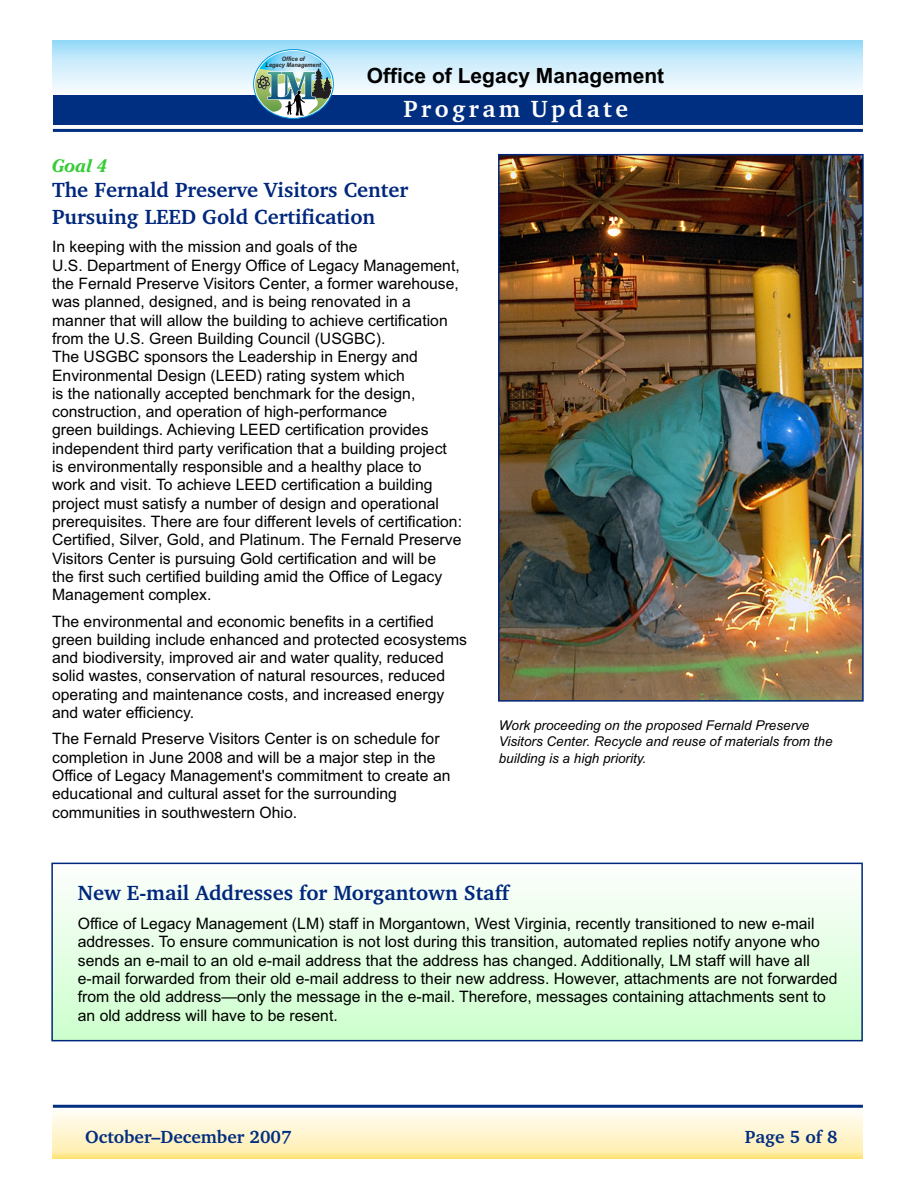
<style>
.page{position:relative;width:918px;height:1188px;background:#fff}
.page>*{position:absolute;margin:0;border:0;box-sizing:border-box;transform-origin:0 0}
.t1{font:700 24px "Charter BT";letter-spacing:.145em;color:#fff}
.t2{font:700 21px/26.2px "Charter BT";color:#00277d}
.t3{font:700 21px "Arial";color:#000}
.t4{font:700 18px "Charter BT";color:#002e80}
.t5{font:italic 700 18px "Cheltenham IT Cby BT";color:#38cc38}
.t6{font:15.75px/18.3px "Arial";color:#000}
.t7{font:italic 13.5px/16.6px "Arial";color:#000}
.t8{font:italic 700 6.15px/5.8px "Arial";color:#231f20;text-align:center;scale:.92 1}
</style>
<div class="page">
<div style="left:52px;top:863px;width:810px;height:178px;background:linear-gradient(to bottom,#fefefe,#cfc)"></div>
<div style="left:51px;top:863px;width:812px;height:178px;border:2px solid #00277d"></div>
<svg style="left:53px;top:1111px;width:810px;height:47px;background:#fff4ca"></svg>
<hr style="left:53px;top:1105px;width:810px;height:3px;background:#002e80">
<div style="left:53px;top:40px;width:810px;height:55px;background:linear-gradient(to bottom,#9ddcf9,#fff)"></div>
<div style="left:53px;top:95px;width:810px;height:30px;background:#002e80"></div>
<hr style="left:53px;top:129px;width:810px;height:3px;background:#002e80">
<svg style="left:253px;top:49px;width:81px;height:70px"></svg>
<img style="left:255px;top:51px;width:77px;height:66px">
<img style="left:501px;top:157px;width:360px;height:542px">
<div style="left:498px;top:154px;width:366px;height:548px;border:2px solid #00277d"></div>
<p class="t8" style="left:266px;top:57px;width:62px">Office of<br>Legacy Management</p>
<h2 class="t3" style="left:367px;top:67px;width:299px">Office of Legacy Management</h2>
<h1 class="t1" style="left:404px;top:98px;width:226px">Program Update</h1>
<p class="t5" style="left:52px;top:158px;width:57px">Goal 4</p>
<h2 class="t2" style="left:52px;top:178px;width:358px">The Fernald Preserve Visitors Center<br>Pursuing LEED Gold Certification</h2>
<p class="t6" style="left:52px;top:239px;width:411px">In keeping with the mission and goals of the<br>U.S. Department of Energy Office of Legacy Management, the Fernald Preserve Visitors Center, a former warehouse, was planned, designed, and is being renovated in a manner that will allow the building to achieve certification from the U.S. Green Building Council (USGBC).<br>The USGBC sponsors the Leadership in Energy and Environmental Design (LEED) rating system which<br>is the nationally accepted benchmark for the design, construction, and operation of high-performance<br>green buildings. Achieving LEED certification provides independent third party verification that a building project is environmentally responsible and a healthy place to<br>work and visit. To achieve LEED certification a building project must satisfy a number of design and operational prerequisites. There are four different levels of certification:<br>Certified, Silver, Gold, and Platinum. The Fernald Preserve Visitors Center is pursuing Gold certification and will be<br>the first such certified building amid the Office of Legacy Management complex.</p>
<p class="t6" style="left:52px;top:613px;width:416px">The environmental and economic benefits in a certified green building include enhanced and protected ecosystems and biodiversity, improved air and water quality, reduced solid wastes, conservation of natural resources, reduced operating and maintenance costs, and increased energy and water efficiency.</p>
<p class="t6" style="left:52px;top:731px;width:400px">The Fernald Preserve Visitors Center is on schedule for completion in June 2008 and will be a major step in the Office of Legacy Management's commitment to create an educational and cultural asset for the surrounding communities in southwestern Ohio.</p>
<p class="t7" style="left:499px;top:718px;width:335px">Work proceeding on the proposed Fernald Preserve<br>Visitors Center. Recycle and reuse of materials from the building is a high priority.</p>
<h2 class="t2" style="left:78px;top:881px;width:433px">New E-mail Addresses for Morgantown Staff</h2>
<p class="t6" style="left:78px;top:916px;width:761px">Office of Legacy Management (LM) staff in Morgantown, West Virginia, recently transitioned to new e-mail addresses. To ensure communication is not lost during this transition, automated replies notify anyone who sends an e-mail to an old e-mail address that the address has changed. Additionally, LM staff will have all e-mail forwarded from their old e-mail address to their new address. However, attachments are not forwarded from the old address—only the message in the e-mail. Therefore, messages containing attachments sent to an old address will have to be resent.</p>
<p class="t4" style="left:85px;top:1129px;width:208px">October–December 2007</p>
<p class="t4" style="left:745px;top:1129px;width:94px">Page 5 of 8</p>
</div>
